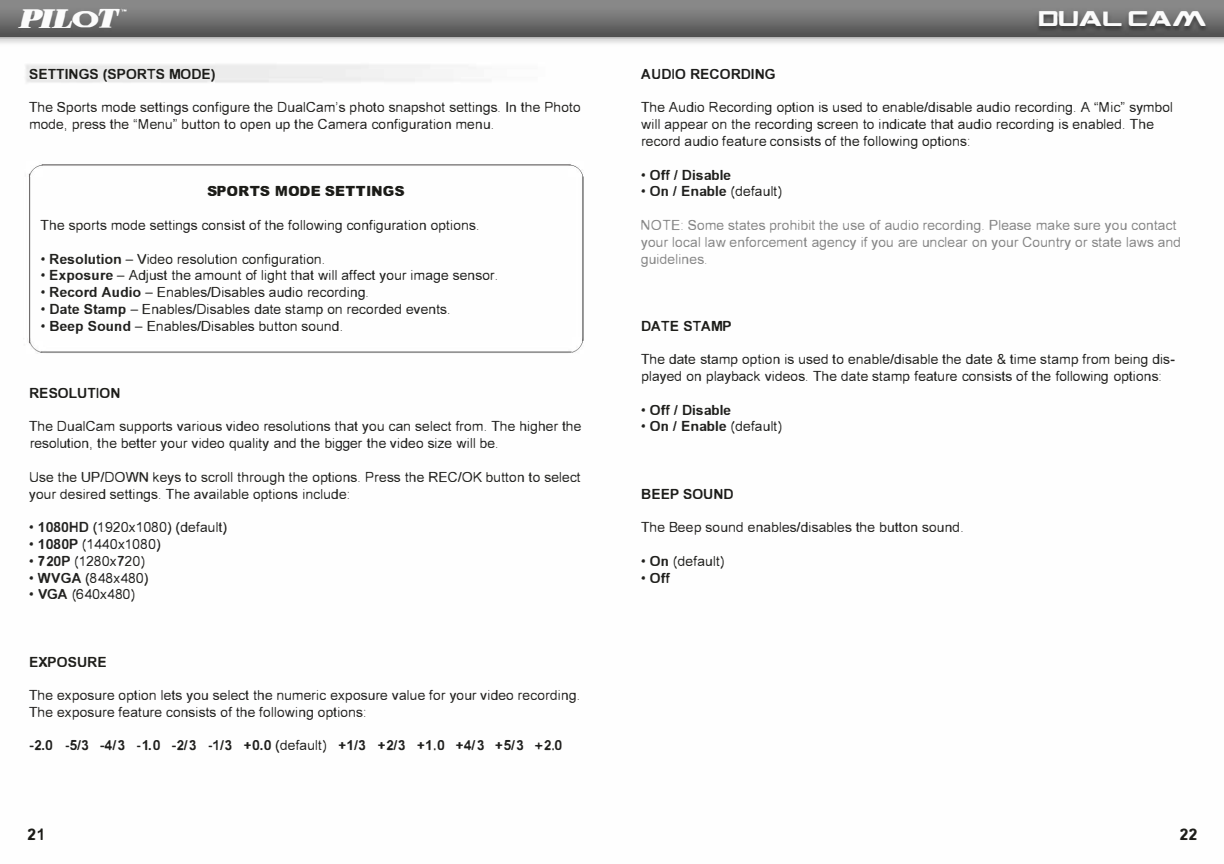
<style>
.page{position:relative;width:1224px;height:864px;background:#fff}
.page>*{position:absolute;margin:0;border:0;box-sizing:border-box;transform-origin:0 0}
.t1{font:21.6px "Fd 13943";color:#fbfbfb}
.t2{font:17.2px "Fd 13947";color:#fbfbfb}
.t3{font:12.8px "Fd 5530";color:#1f1f1d}
.t4{font:12.8px "Fd 5530";letter-spacing:.005em;color:#20201e}
.t5{font:12.8px "Fd 5530";letter-spacing:.005em;color:#1d1d1a}
.t6{font:12.8px "Fd 5530";color:#1f1f1c}
.t7{font:12.8px "Fd 5530";color:#222220}
.t8{font:12.8px "Fd 5530";color:#1d1d1b}
.t9{font:12.8px "Fd 5530";letter-spacing:-.005em;color:#21211f}
.t10{font:12.8px "Fd 5530";letter-spacing:.005em;color:#21211e}
.t11{font:12.8px "Fd 5530";letter-spacing:.005em;color:#1d1d19}
.t12{font:12.8px "Fd 5530";letter-spacing:.01em;color:#1e1e1a}
.t13{font:12.8px "Fd 5530";color:#20201d}
.t14{font:12.4px "Fd 38245";color:#1c1c18}
.t15{font:12.4px "Fd 38245";color:#1d1d19}
.t16{font:10.4px/16.8px "Fd 981";letter-spacing:.005em;color:#232321}
.t17{font:10.4px/16.8px "Fd 981";color:#242321}
.t18{font:10.4px/16.8px "Fd 981";letter-spacing:.005em;color:#878787}
.t19{font:10.4px/16.8px "Fd 981";color:#242421}
.t20{font:10.4px "Fd 981";letter-spacing:.005em;color:#222220}
.t21{font:10.4px "Fd 981";letter-spacing:.005em;color:#252422}
.t22{font:10.4px "Fd 981";letter-spacing:.005em;color:#21211f}
.t23{font:10.4px "Fd 981";color:#21211e}
.t24{font:10.4px "Fd 981";letter-spacing:.005em;color:#20201e}
.t25{font:10.4px "Fd 981";letter-spacing:.015em;color:#20201f}
.t26{font:10.4px "Fd 981";letter-spacing:.01em;color:#222221}
.t27{font:10.4px "Fd 981";letter-spacing:-.025em;color:#21211f}
.t28{font:10.4px "Fd 981";letter-spacing:-.025em;color:#222220}
.t29{font:10.4px "Fd 981";letter-spacing:.005em;color:#20201d}
.t30{font:4px "Fd 35828";color:#222220}
.t31{font:4px "Fd 35828";color:#21211e}
.t32{font:4px "Fd 35828";color:#21211f}
.t33{font:4px "Fd 35828";color:#20201e}
.s1{font-family:"Fd 5530";font-size:12.8px}
.s2{font-family:"Fd 981";font-size:10.4px}
.s3{font-family:"Fd 38245";font-size:12.4px}
</style>
<div class="page">
<img style="left:0;top:0;width:1224px;height:38px">
<img style="left:27px;top:163px;width:15px;height:14px">
<img style="left:568px;top:164px;width:16px;height:13px">
<img style="left:572px;top:338px;width:12px;height:15px">
<img style="left:27px;top:342px;width:15px;height:11px">
<hr style="left:42px;top:165px;width:529px;height:1px;background:#585454">
<hr style="left:29px;top:174px;width:1px;height:169px;background:#706c6c">
<hr style="left:41px;top:352px;width:531px;height:1px;background:#545454">
<hr style="left:583px;top:177px;width:1px;height:164px;background:#303030">
<h1 class="t1" style="left:18px;top:8px;width:111px">PILOT.</h1>
<h2 class="t2" style="left:1039px;top:10px;width:169px">DUAL CAJY\</h2>
<p class="t5" style="left:30px;top:67px;width:187px">SETTINGS (SPORTS MODE)</p>
<p class="t17" style="left:29px;top:100px;width:554px">The Sports mode settings configure the DualCam's photo snapshot settings. In the Photo mode, press the "Menu" button to open up the Camera configuration menu.</p>
<p class="t14" style="left:207px;top:184px;width:199px">SPORTS MODE SETTINGS</p>
<p class="t17" style="left:40px;top:217px;width:442px">The sports mode settings consist of the following configuration options.</p>
<p class="t10" style="left:41px;top:252px;width:83px">• Resolution</p>
<p class="t31" style="left:125px;top:260px;width:10px">-</p>
<p class="t23" style="left:137px;top:252px;width:191px">Video resolution configuration.</p>
<p class="t7" style="left:41px;top:269px;width:74px">• Exposure</p>
<p class="t30" style="left:117px;top:277px;width:10px">-</p>
<p class="t20" style="left:130px;top:269px;width:371px">Adjust the amount of light that will affect your image sensor.</p>
<p class="t9" style="left:41px;top:285px;width:102px">• Record Audio</p>
<p class="t32" style="left:145px;top:293px;width:10px">-</p>
<p class="t22" style="left:157px;top:286px;width:214px">Enables/Disables audio recording.</p>
<p class="t7" style="left:41px;top:302px;width:87px">• Date Stamp</p>
<p class="t30" style="left:130px;top:310px;width:10px">-</p>
<p class="t20" style="left:142px;top:303px;width:311px">Enables/Disables date stamp on recorded events.</p>
<p class="t4" style="left:41px;top:319px;width:92px">• Beep Sound</p>
<p class="t33" style="left:134px;top:327px;width:10px">-</p>
<p class="t24" style="left:147px;top:320px;width:199px">Enables/Disables button sound.</p>
<p class="t5" style="left:29px;top:386px;width:93px">RESOLUTION</p>
<p class="t16" style="left:29px;top:419px;width:555px">The DualCam supports various video resolutions that you can select from. The higher the resolution, the better your video quality and the bigger the video size will be.</p>
<p class="t19" style="left:29px;top:469px;width:553px">Use the UP/DOWN keys to scroll through the options. Press the REC/OK button to select your desired settings. The available options include:</p>
<p class="t16" style="left:29px;top:520px;width:199px"><span class="s1">• 1 080HD</span> (1920x1080) (default)</p>
<p class="t25" style="left:29px;top:538px;width:133px"><span class="s1">• 1 080P</span> (1440x1080)</p>
<p class="t26" style="left:29px;top:555px;width:118px"><span class="s1">• 720P</span> (1280x720)</p>
<p class="t27" style="left:29px;top:572px;width:121px"><span class="s1">• WVGA</span> (848x480)</p>
<p class="t28" style="left:29px;top:588px;width:108px"><span class="s1">• VGA</span> (640x480)</p>
<p class="t12" style="left:29px;top:655px;width:79px">EXPOSURE</p>
<p class="t17" style="left:29px;top:688px;width:554px">The exposure option lets you select the numeric exposure value for your video recording.<br>The exposure feature consists of the following options:</p>
<p class="t3" style="left:29px;top:739px;width:535px">-2.0 -5/3 -4/3 -1.0 -2/3 -1/3 +0.0 <span class="s2">(default)</span> +1 /3 +2/3 +1 .0 +4/3 +5/3 +2.0</p>
<p class="t14" style="left:27px;top:828px;width:19px">21</p>
<p class="t8" style="left:642px;top:67px;width:136px">AUDIO RECORDING</p>
<p class="t16" style="left:641px;top:100px;width:534px">The Audio Recording option is used to enable/disable audio recording. A "Mic" symbol will appear on the recording screen to indicate that audio recording is enabled. The record audio feature consists of the following options:</p>
<p class="t6" style="left:641px;top:168px;width:92px">• Off <span class="s3">I</span> Disable</p>
<p class="t4" style="left:641px;top:185px;width:143px">•On <span class="s3">I</span> Enable <span class="s2">(default)</span></p>
<p class="t18" style="left:641px;top:217px;width:542px">NOTE: Some states prohibit the use of audio recording. Please make sure you contact your local law enforcement agency if you are unclear on your Country or state laws and guidelines.</p>
<p class="t11" style="left:642px;top:319px;width:92px">DATE STAMP</p>
<p class="t16" style="left:641px;top:352px;width:536px">The date stamp option is used to enable/disable the date <span class="s3">&amp;</span> time stamp from being dis&shy;played on playback videos. The date stamp feature consists of the following options:</p>
<p class="t6" style="left:641px;top:403px;width:91px">• Off <span class="s3">I</span> Disable</p>
<p class="t4" style="left:641px;top:420px;width:143px">•On <span class="s3">I</span> Enable <span class="s2">(default)</span></p>
<p class="t5" style="left:641px;top:487px;width:94px">BEEP SOUND</p>
<p class="t21" style="left:641px;top:521px;width:325px">The Beep sound enables/disables the button sound.</p>
<p class="t29" style="left:641px;top:555px;width:85px"><span class="s1">•On</span> (default)</p>
<p class="t13" style="left:641px;top:571px;width:31px">•Off</p>
<p class="t15" style="left:1180px;top:828px;width:19px">22</p>
</div>
